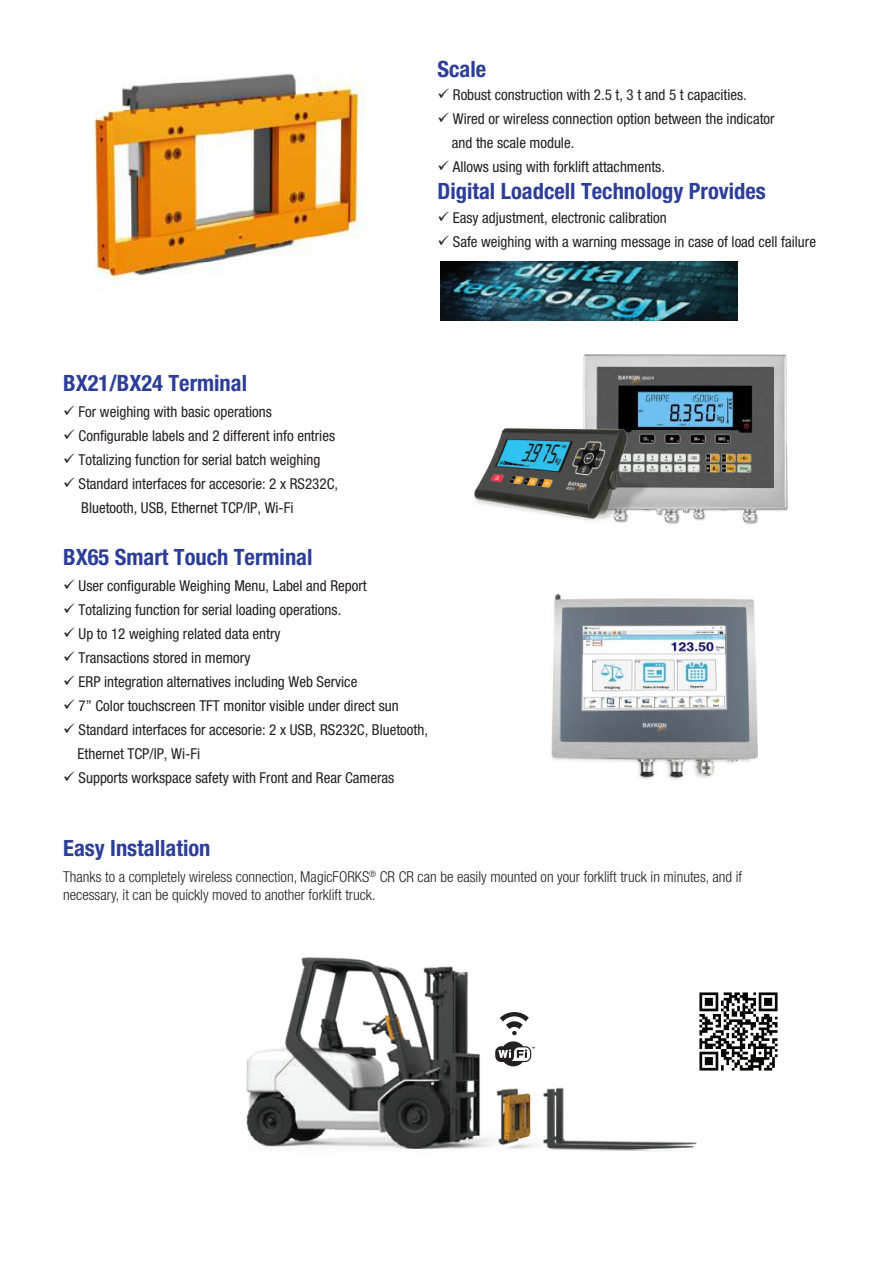
<style>
.page{position:relative;width:893px;height:1263px;background:#fff}
.page>*{position:absolute;margin:0;border:0;box-sizing:border-box;transform-origin:0 0}
.t1{font:700 condensed 22.5px "Helvetica Neue LT Pro";color:#2c3e98}
.t2{font:condensed 15px/24px "Helvetica Neue LT Pro";color:#231f20}
.t3{font:300 condensed 15px/18px "Helvetica Neue LT Pro";color:#231f20}
</style>
<div class="page">
<img style="left:551px;top:594px;width:207px;height:187px">
<img style="left:94px;top:73px;width:272px;height:215px">
<img style="left:584px;top:354px;width:205px;height:170px">
<img style="left:246px;top:957px;width:451px;height:194px">
<svg style="left:493px;top:1012px;width:43px;height:23px"></svg>
<svg style="left:495px;top:1041px;width:40px;height:25px"></svg>
<img style="left:441px;top:262px;width:296px;height:59px">
<img style="left:474px;top:413px;width:179px;height:111px">
<img style="left:691px;top:985px;width:87px;height:92px">
<h1 class="t1" style="left:437px;top:56px;width:50px">Scale</h1>
<p class="t2" style="left:437px;top:83px;width:311px">✓ Robust construction with 2.5 t, 3 t and 5 t capacities.</p>
<p class="t2" style="left:452px;top:107px;width:324px;text-indent:-14px">✓ Wired or wireless connection option between the indicator and the scale module.</p>
<p class="t2" style="left:437px;top:155px;width:229px">✓ Allows using with forklift attachments.</p>
<h1 class="t1" style="left:437px;top:178px;width:330px">Digital Loadcell Technology Provides</h1>
<p class="t2" style="left:437px;top:206px;width:231px">✓ Easy adjustment, electronic calibration</p>
<p class="t2" style="left:437px;top:230px;width:380px">✓ Safe weighing with a warning message in case of load cell failure</p>
<h1 class="t1" style="left:63px;top:369px;width:185px">BX21/BX24 Terminal</h1>
<p class="t2" style="left:63px;top:400px;width:210px">✓ For weighing with basic operations</p>
<p class="t2" style="left:63px;top:424px;width:273px">✓ Configurable labels and 2 different info entries</p>
<p class="t2" style="left:63px;top:448px;width:259px">✓ Totalizing function for serial batch weighing</p>
<p class="t2" style="left:81px;top:472px;width:258px;text-indent:-18px">✓ Standard interfaces for accesorie: 2 x RS232C,<br>Bluetooth, USB, Ethernet TCP/IP, Wi-Fi</p>
<h1 class="t1" style="left:63px;top:543px;width:251px">BX65 Smart Touch Terminal</h1>
<p class="t2" style="left:63px;top:574px;width:305px">✓ User configurable Weighing Menu, Label and Report</p>
<p class="t2" style="left:63px;top:598px;width:280px">✓ Totalizing function for serial loading operations.</p>
<p class="t2" style="left:63px;top:622px;width:219px">✓ Up to 12 weighing related data entry</p>
<p class="t2" style="left:63px;top:646px;width:189px">✓ Transactions stored in memory</p>
<p class="t2" style="left:63px;top:670px;width:296px">✓ ERP integration alternatives including Web Service</p>
<p class="t2" style="left:63px;top:694px;width:337px">✓ 7” Color touchscreen TFT monitor visible under direct sun</p>
<p class="t2" style="left:78px;top:718px;width:352px;text-indent:-14px">✓ Standard interfaces for accesorie: 2 x USB, RS232C, Bluetooth,<br>Ethernet TCP/IP, Wi-Fi</p>
<p class="t2" style="left:63px;top:766px;width:332px">✓ Supports workspace safety with Front and Rear Cameras</p>
<h1 class="t1" style="left:63px;top:835px;width:149px">Easy Installation</h1>
<p class="t3" style="left:63px;top:868px;width:680px">Thanks to a completely wireless connection, MagicFORKS<sup>®</sup> CR CR can be easily mounted on your forklift truck in minutes, and if necessary, it can be quickly moved to another forklift truck.</p>
</div>
